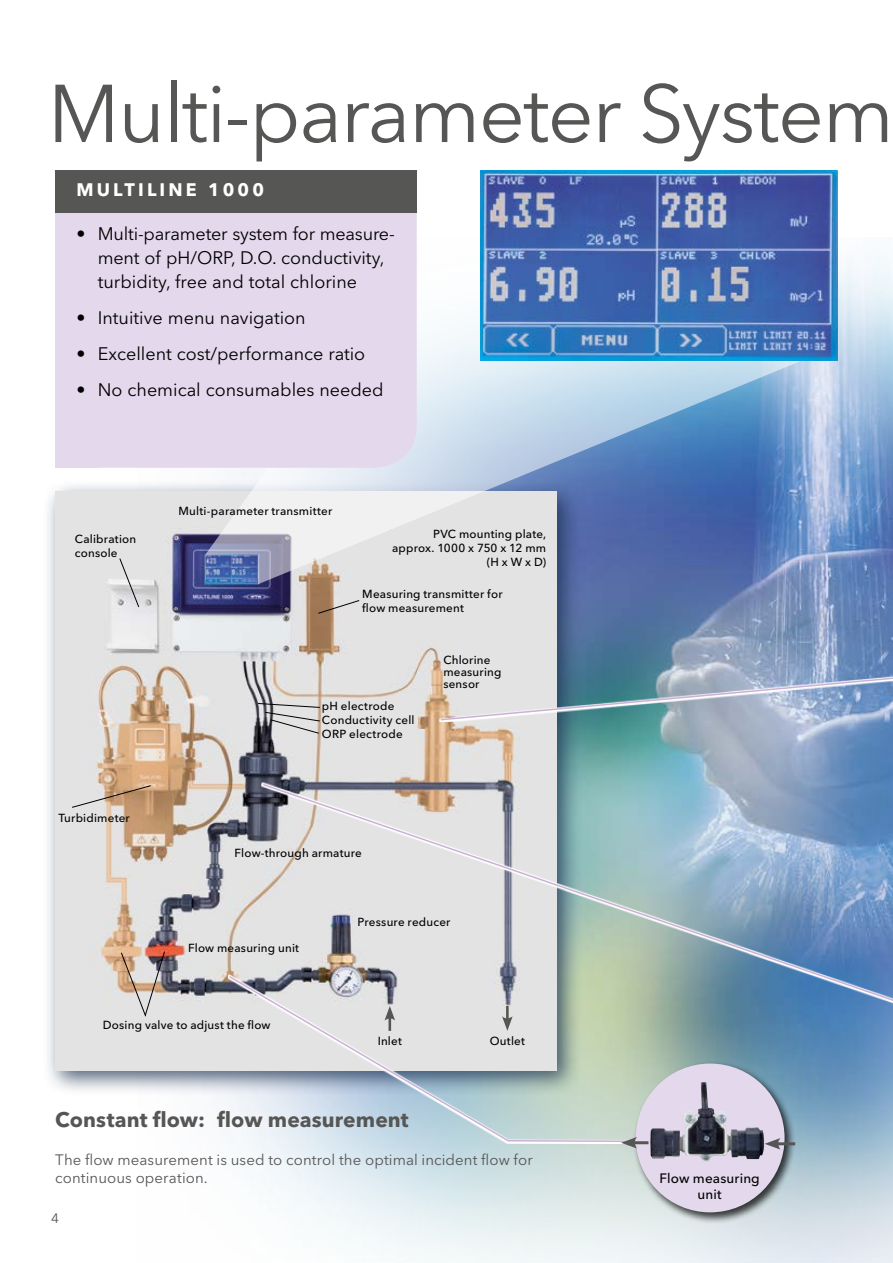
<style>
.page{position:relative;width:893px;height:1263px;background:#fff}
.page>*{position:absolute;margin:0;border:0;box-sizing:border-box;transform-origin:0 0}
.t1{font:81px "Avenir Next LT Pro";letter-spacing:-.02em;color:#565655}
.t2{font:700 21px "Avenir Next LT Pro";letter-spacing:.005em;color:#565655}
.t3{font:18px/24px "Avenir Next LT Pro";color:#000}
.t4{font:700 18px "Avenir Next LT Pro";letter-spacing:.175em;color:#fff}
.t5{font:15px/18px "Avenir Next LT Pro";letter-spacing:.005em;color:#565655}
.t6{font:500 13.5px/16.5px "Avenir Next LT Pro";letter-spacing:.01em;color:#000;text-align:center}
.t7{font:13.5px "Avenir Next LT Pro";color:#565655}
.t8{font:500 11.7px "Avenir Next LT Pro";letter-spacing:.015em;color:#000}
.t9{font:500 11.55px/14.2px "Avenir Next LT Pro";letter-spacing:.02em;color:#000}
</style>
<div class="page">
<img style="left:213px;top:253px;width:680px;height:1010px">
<div style="left:43px;top:480px;width:539px;height:616px;background:#172d4c;opacity:.75"></div>
<div style="left:55px;top:492px;width:502px;height:579px;background:#e3e3e3"></div>
<img style="left:96px;top:533px;width:423px;height:484px">
<svg style="left:439px;top:660px;width:454px;height:62px"></svg>
<svg style="left:439px;top:661px;width:454px;height:60px"></svg>
<img style="left:261px;top:783px;width:632px;height:278px">
<svg style="left:228px;top:974px;width:481px;height:169px"></svg>
<div style="left:633px;top:1061px;width:163px;height:162px;background:#000;opacity:.75"></div>
<div style="left:636px;top:1063px;width:149px;height:149px;background:#e4d8ec;border-radius:50%"></div>
<img style="left:650px;top:1082px;width:114px;height:79px">
<hr style="left:775px;top:1142px;width:20px;height:3px;background:#565655">
<svg style="left:765px;top:1138px;width:16px;height:12px"></svg>
<hr style="left:631px;top:1141px;width:17px;height:3px;background:#565655">
<svg style="left:621px;top:1137px;width:16px;height:11px"></svg>
<svg style="left:205px;top:170px;width:633px;height:414px"></svg>
<img style="left:481px;top:170px;width:357px;height:190px">
<svg style="left:384px;top:1006px;width:11px;height:25px"></svg>
<hr style="left:506px;top:1006px;width:3px;height:15px;background:#565655">
<svg style="left:502px;top:1016px;width:11px;height:15px"></svg>
<svg style="left:121px;top:951px;width:44px;height:65px"></svg>
<svg style="left:258px;top:703px;width:62px;height:31px"></svg>
<div style="left:390px;top:529px;width:156px;height:38px;background:#e3e3e3"></div>
<svg style="left:119px;top:558px;width:20px;height:49px"></svg>
<svg style="left:72px;top:785px;width:79px;height:23px"></svg>
<svg style="left:318px;top:600px;width:42px;height:14px"></svg>
<div style="left:55px;top:170px;width:43px;height:298px;background:#e4d8ec"></div>
<div style="left:55px;top:170px;width:362px;height:298px;background:#e4d8ec;border-radius:43px"></div>
<div style="left:55px;top:170px;width:362px;height:43px;background:#565655"></div>
<h1 class="t1" style="left:48px;top:65px;width:848px">Multi-parameter System</h1>
<h3 class="t4" style="left:77px;top:179px;width:189px">MULTILINE 1000</h3>
<h3 class="t3" style="left:98px;top:222px;width:299px;text-indent:-21px">• Multi-parameter system for measure&shy;ment of pH/ORP, D.O. conductivity, turbidity, free and total chlorine</h3>
<h3 class="t3" style="left:77px;top:306px;width:231px">• Intuitive menu navigation</h3>
<h3 class="t3" style="left:77px;top:342px;width:290px">• Excellent cost/performance ratio</h3>
<h3 class="t3" style="left:77px;top:378px;width:309px">• No chemical consumables needed</h3>
<p class="t9" style="left:75px;top:531px;width:63px">Calibration console</p>
<p class="t8" style="left:58px;top:811px;width:73px">Turbidimeter</p>
<p class="t9" style="left:179px;top:504px;width:155px">Multi-parameter transmitter</p>
<p class="t9" style="left:392px;top:527px;width:156px;text-align:right">PVC mounting plate, approx. 1000 x 750 x 12 mm (H x W x D)</p>
<p class="t9" style="left:362px;top:586px;width:142px">Measuring transmitter for flow measurement</p>
<p class="t9" style="left:443px;top:654px;width:60px;line-height:12px">Chlorine measuring sensor</p>
<p class="t9" style="left:322px;top:698px;width:94px">pH electrode<br>Conductivity cell<br>ORP electrode</p>
<p class="t8" style="left:235px;top:846px;width:129px">Flow-through armature</p>
<p class="t8" style="left:188px;top:941px;width:113px">Flow measuring unit</p>
<p class="t8" style="left:357px;top:915px;width:94px">Pressure reducer</p>
<p class="t9" style="left:103px;top:1018px;width:169px">Dosing valve to adjust the flow</p>
<p class="t9" style="left:378px;top:1034px;width:26px">Inlet</p>
<p class="t9" style="left:490px;top:1034px;width:37px">Outlet</p>
<h2 class="t2" style="left:55px;top:1106px;width:355px">Constant flow: flow measurement</h2>
<p class="t5" style="left:55px;top:1150px;width:479px">The flow measurement is used to control the optimal incident flow for continuous operation.</p>
<p class="t7" style="left:51px;top:1210px;width:9px">4</p>
<p class="t6" style="left:659px;top:1170px;width:102px">Flow measuring unit</p>
</div>
